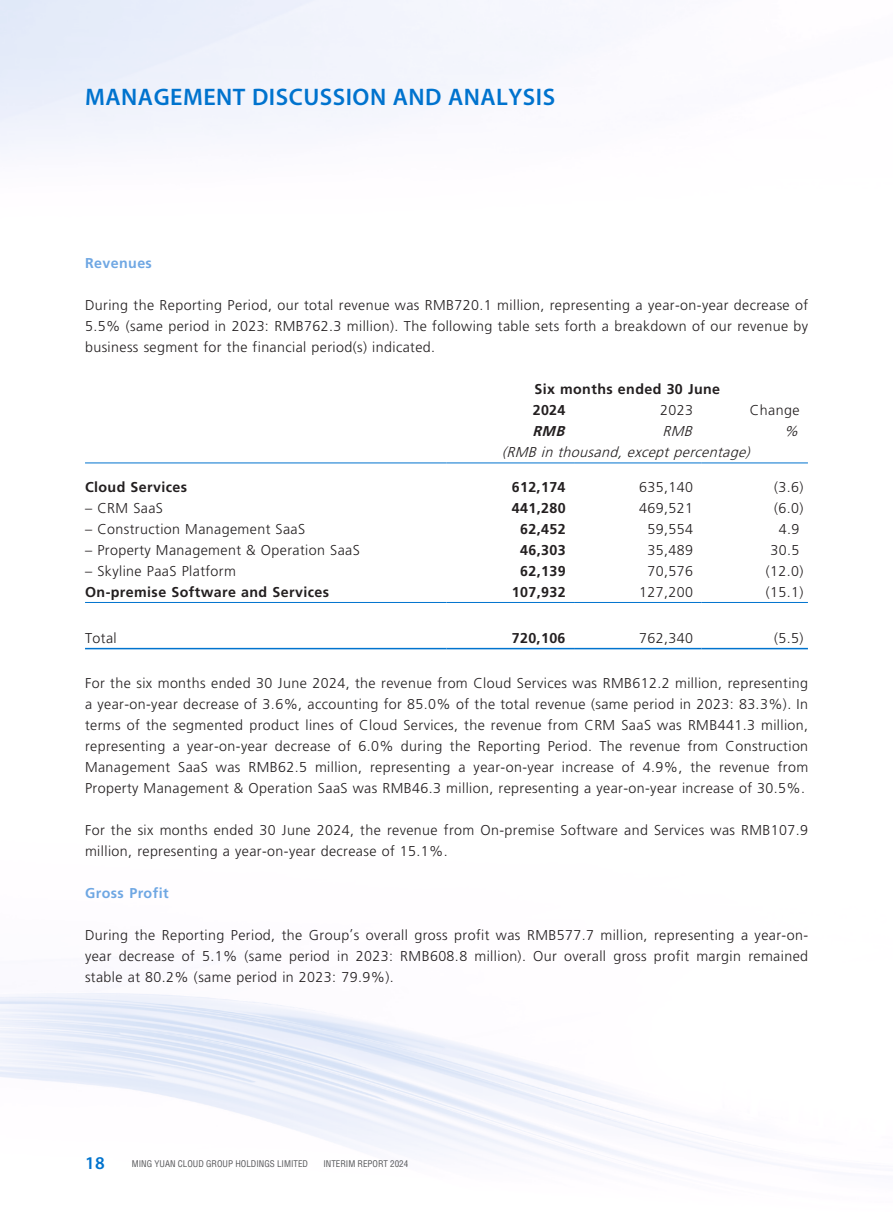
<style>
.page{position:relative;width:893px;height:1212px;background:#fff}
.page>*{position:absolute;margin:0;border:0;box-sizing:border-box;transform-origin:0 0}
.t1{font:600 24px "Myriad Pro";letter-spacing:.02em;color:#0073ce}
.t2{font:600 18px "Myriad Pro";color:#0073ce}
.t3{font:300 14.25px/21px "Frutiger LT Std";letter-spacing:.03em;color:#231f20;text-align:justify}
.t4{font:700 14.25px/21px "Frutiger LT Std";letter-spacing:.03em;color:#231f20}
.t5{font:italic 300 14.25px "Frutiger LT Std";color:#231f20}
.t6{font:700 14.25px "Frutiger LT Std";letter-spacing:.03em;color:#6fa7e3}
.t7{font:italic 700 14.25px "Frutiger LT Std";color:#231f20}
.t8{font:condensed 9px "Helvetica LT Std";color:#57585a}
</style>
<div class="page">
<hr style="left:85px;top:462px;width:361px;height:1px;background:#0073ce">
<hr style="left:446px;top:462px;width:128px;height:1px;background:#0073ce">
<hr style="left:574px;top:462px;width:128px;height:1px;background:#0073ce">
<hr style="left:702px;top:462px;width:106px;height:1px;background:#0073ce">
<hr style="left:85px;top:602px;width:361px;height:1px;background:#0073ce">
<hr style="left:446px;top:602px;width:128px;height:1px;background:#0073ce">
<hr style="left:574px;top:602px;width:128px;height:1px;background:#0073ce">
<hr style="left:702px;top:602px;width:106px;height:1px;background:#0073ce">
<hr style="left:85px;top:648px;width:361px;height:1px;background:#0073ce">
<hr style="left:446px;top:648px;width:128px;height:1px;background:#0073ce">
<hr style="left:574px;top:648px;width:128px;height:1px;background:#0073ce">
<hr style="left:702px;top:648px;width:106px;height:1px;background:#0073ce">
<h1 class="t1" style="left:85px;top:82px;width:472px">MANAGEMENT DISCUSSION AND ANALYSIS</h1>
<p class="t6" style="left:85px;top:255px;width:68px">Revenues</p>
<p class="t3" style="left:85px;top:295px;width:725px">During the Reporting Period, our total revenue was RMB720.1 million, representing a year-on-year decrease of 5.5% (same period in 2023: RMB762.3 million). The following table sets forth a breakdown of our revenue by business segment for the financial period(s) indicated.</p>
<p class="t4" style="left:533px;top:378px;width:189px">Six months ended 30 June<br>2024</p>
<p class="t3" style="left:660px;top:400px;width:34px">2023</p>
<p class="t3" style="left:750px;top:400px;width:51px">Change</p>
<p class="t7" style="left:532px;top:423px;width:38px">RMB</p>
<p class="t5" style="left:662px;top:423px;width:35px">RMB</p>
<p class="t5" style="left:784px;top:423px;width:20px">%</p>
<p class="t5" style="left:502px;top:444px;width:254px">(RMB in thousand,exceptpercentage)</p>
<p class="t4" style="left:85px;top:476px;width:104px">Cloud Services</p>
<p class="t4" style="left:512px;top:476px;width:55px">612,174</p>
<p class="t3" style="left:639px;top:476px;width:55px">635,140</p>
<p class="t3" style="left:774px;top:476px;width:31px">(3.6)</p>
<p class="t3" style="left:85px;top:497px;width:80px">– CRM SaaS</p>
<p class="t4" style="left:512px;top:497px;width:55px">441,280</p>
<p class="t3" style="left:639px;top:497px;width:55px">469,521</p>
<p class="t3" style="left:774px;top:497px;width:31px">(6.0)</p>
<p class="t3" style="left:85px;top:518px;width:222px">– Construction Management SaaS</p>
<p class="t4" style="left:520px;top:518px;width:47px">62,452</p>
<p class="t3" style="left:648px;top:518px;width:47px">59,554</p>
<p class="t3" style="left:779px;top:518px;width:22px">4.9</p>
<p class="t3" style="left:85px;top:539px;width:276px">– Property Management &amp; Operation SaaS</p>
<p class="t4" style="left:520px;top:539px;width:47px">46,303</p>
<p class="t3" style="left:648px;top:539px;width:47px">35,489</p>
<p class="t3" style="left:770px;top:539px;width:30px">30.5</p>
<p class="t3" style="left:85px;top:560px;width:152px">– Skyline PaaS Platform</p>
<p class="t4" style="left:520px;top:560px;width:47px">62,139</p>
<p class="t3" style="left:648px;top:560px;width:47px">70,576</p>
<p class="t3" style="left:766px;top:560px;width:39px">(12.0)</p>
<p class="t4" style="left:85px;top:581px;width:246px">On-premise Software and Services</p>
<p class="t4" style="left:512px;top:581px;width:55px">107,932</p>
<p class="t3" style="left:639px;top:581px;width:55px">127,200</p>
<p class="t3" style="left:766px;top:581px;width:39px">(15.1)</p>
<p class="t3" style="left:85px;top:628px;width:33px">Total</p>
<p class="t4" style="left:512px;top:628px;width:55px">720,106</p>
<p class="t3" style="left:639px;top:628px;width:55px">762,340</p>
<p class="t3" style="left:774px;top:628px;width:31px">(5.5)</p>
<p class="t3" style="left:85px;top:672px;width:725px">For the six months ended 30 June 2024, the revenue from Cloud Services was RMB612.2 million, representing a year-on-year decrease of 3.6%, accounting for 85.0% of the total revenue (same period in 2023: 83.3%). In terms of the segmented product lines of Cloud Services, the revenue from CRM SaaS was RMB441.3 million, representing a year-on-year decrease of 6.0% during the Reporting Period. The revenue from Construction Management SaaS was RMB62.5 million, representing a year-on-year increase of 4.9%, the revenue from Property Management &amp; Operation SaaS was RMB46.3 million, representing a year-on-year increase of 30.5%.</p>
<p class="t3" style="left:85px;top:819px;width:725px">For the six months ended 30 June 2024, the revenue from On-premise Software and Services was RMB107.9 million, representing a year-on-year decrease of 15.1%.</p>
<p class="t6" style="left:85px;top:884px;width:85px">Gross Profit</p>
<p class="t3" style="left:85px;top:924px;width:725px">During the Reporting Period, the Group’s overall gross profit was RMB577.7 million, representing a year-on&shy;year decrease of 5.1% (same period in 2023: RMB608.8 million). Our overall gross profit margin remained stable at 80.2% (same period in 2023: 79.9%).</p>
<p class="t2" style="left:85px;top:1152px;width:21px">18</p>
<p class="t8" style="left:132px;top:1158px;width:178px">MING YUAN CLOUD GROUP HOLDINGS LIMITED</p>
<p class="t8" style="left:323px;top:1158px;width:86px">INTERIM REPORT 2024</p>
</div>
